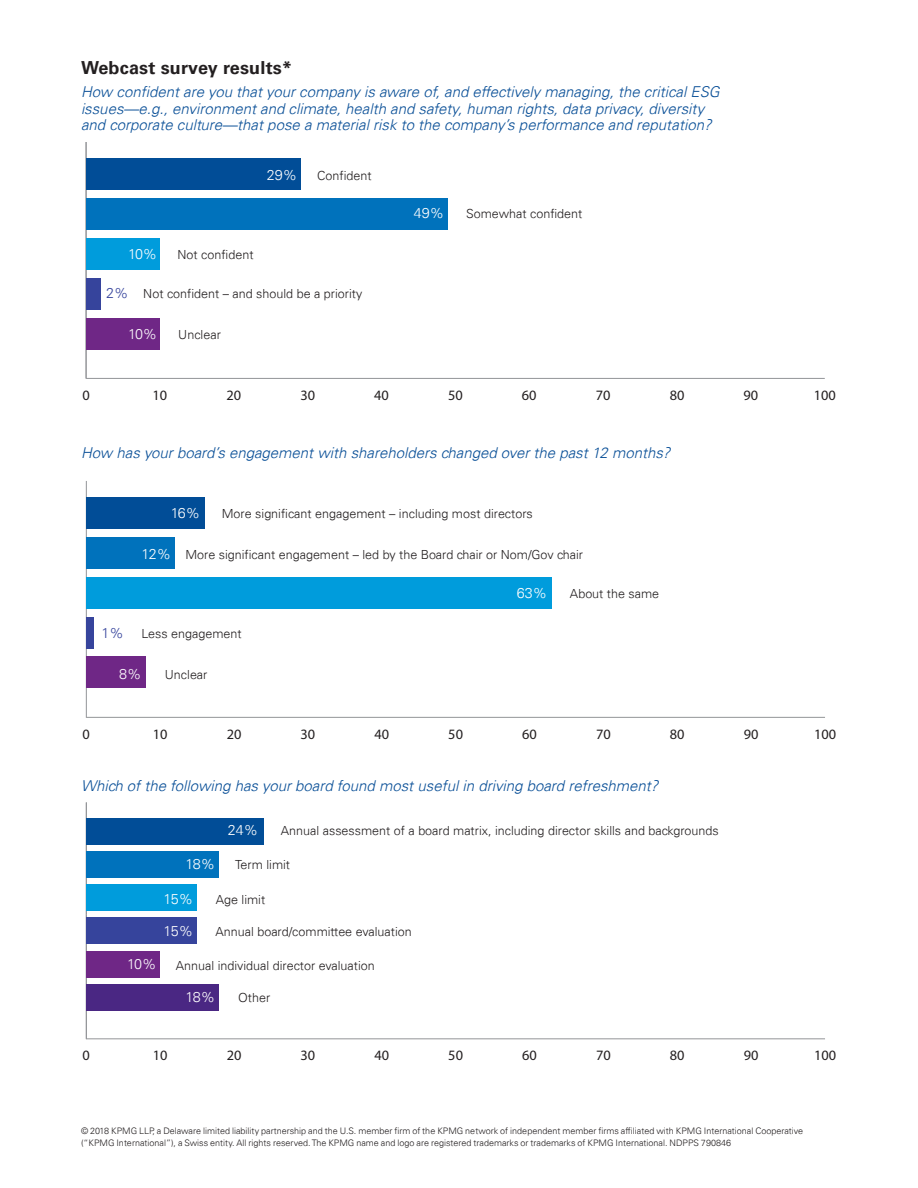
<style>
.page{position:relative;width:918px;height:1188px;background:#fff}
.page>*{position:absolute;margin:0;border:0;box-sizing:border-box;transform-origin:0 0}
.Bodycopy_10pt{font:700 18px "Univers 65";letter-spacing:.01em;color:#231f20}
.Bodycopy_10pt-2{font:italic 300 15px/16.5px "Univers 45";color:#094f97}
.t1{font:14.4px "Myriad Pro";color:#231f20}
.t2{font:300 14.4px "Univers 45";letter-spacing:-.05em;color:#fff}
.t3{font:300 14.4px "Univers 45";color:#36449c}
.t4{font:300 12.6px "Univers 45";color:#231f20}
.Legal_6pt{font:300 9px/12px "Univers 45";color:#231f20}
</style>
<div class="page">
<hr style="left:86px;top:717px;width:739px;height:1px;background:#939598">
<hr style="left:86px;top:481px;width:1px;height:237px;background:#939598">
<div style="left:86px;top:657px;width:59px;height:31px;background:#6f2786"></div>
<div style="left:86px;top:617px;width:8px;height:32px;background:#36449c"></div>
<div style="left:86px;top:577px;width:466px;height:32px;background:#009cdc"></div>
<div style="left:86px;top:537px;width:89px;height:32px;background:#0072bc"></div>
<div style="left:86px;top:497px;width:119px;height:32px;background:#014d97"></div>
<hr style="left:86px;top:378px;width:739px;height:1px;background:#939598">
<hr style="left:86px;top:142px;width:1px;height:236px;background:#939598">
<div style="left:86px;top:318px;width:74px;height:31px;background:#6f2786"></div>
<div style="left:86px;top:278px;width:15px;height:32px;background:#36449c"></div>
<div style="left:86px;top:238px;width:74px;height:32px;background:#009cdc"></div>
<div style="left:86px;top:198px;width:362px;height:32px;background:#0072bc"></div>
<div style="left:86px;top:158px;width:214px;height:32px;background:#014d97"></div>
<hr style="left:86px;top:1038px;width:739px;height:1px;background:#939598">
<hr style="left:86px;top:802px;width:1px;height:237px;background:#939598">
<div style="left:86px;top:984px;width:133px;height:27px;background:#4a2783"></div>
<div style="left:86px;top:951px;width:74px;height:26px;background:#6f2786"></div>
<div style="left:86px;top:918px;width:111px;height:26px;background:#36449c"></div>
<div style="left:86px;top:884px;width:111px;height:27px;background:#009cdc"></div>
<div style="left:86px;top:851px;width:133px;height:27px;background:#0072bc"></div>
<div style="left:86px;top:818px;width:178px;height:26px;background:#014d97"></div>
<p class="Bodycopy_10pt" style="left:81px;top:57px;width:213px">Webcast survey results*</p>
<p class="Bodycopy_10pt-2" style="left:81px;top:83px;width:640px">How confident are you that your company is aware of, and effectively managing, the critical ESG issues—e.g., environment and climate, health and safety, human rights, data privacy, diversity and corporate culture—that pose a material risk to the company’s performance and reputation?</p>
<p class="t2" style="left:267px;top:166px;width:32px">29%</p>
<p class="t4" style="left:317px;top:168px;width:56px">Confident</p>
<p class="t2" style="left:128px;top:245px;width:31px">10%</p>
<p class="t4" style="left:178px;top:247px;width:78px">Not confident</p>
<p class="t3" style="left:106px;top:284px;width:24px">2%</p>
<p class="t4" style="left:143px;top:286px;width:221px">Not confident – and should be a priority</p>
<p class="t2" style="left:128px;top:325px;width:31px">10%</p>
<p class="t4" style="left:178px;top:327px;width:44px">Unclear</p>
<p class="t2" style="left:414px;top:205px;width:32px">49%</p>
<p class="t4" style="left:466px;top:206px;width:118px">Somewhat confident</p>
<p class="t1" style="left:82px;top:386px;width:9px">0</p>
<p class="t1" style="left:153px;top:386px;width:16px">10</p>
<p class="t1" style="left:226px;top:386px;width:16px">20</p>
<p class="t1" style="left:300px;top:386px;width:16px">30</p>
<p class="t1" style="left:374px;top:386px;width:16px">40</p>
<p class="t1" style="left:448px;top:386px;width:16px">50</p>
<p class="t1" style="left:522px;top:386px;width:16px">60</p>
<p class="t1" style="left:596px;top:386px;width:16px">70</p>
<p class="t1" style="left:670px;top:386px;width:16px">80</p>
<p class="t1" style="left:744px;top:386px;width:16px">90</p>
<p class="t1" style="left:814px;top:386px;width:24px">100</p>
<p class="Bodycopy_10pt-2" style="left:81px;top:445px;width:591px">How has your board’s engagement with shareholders changed over the past 12 months?</p>
<p class="t2" style="left:171px;top:504px;width:31px">16%</p>
<p class="t4" style="left:222px;top:506px;width:313px">More significant engagement – including most directors</p>
<p class="t4" style="left:185px;top:547px;width:399px">More significant engagement – led by the Board chair or Nom/Gov chair</p>
<p class="t4" style="left:570px;top:586px;width:91px">About the same</p>
<p class="t4" style="left:141px;top:626px;width:102px">Less engagement</p>
<p class="t4" style="left:165px;top:667px;width:44px">Unclear</p>
<p class="t2" style="left:142px;top:545px;width:31px">12%</p>
<p class="t2" style="left:517px;top:584px;width:32px">63%</p>
<p class="t3" style="left:101px;top:624px;width:24px">1%</p>
<p class="t2" style="left:119px;top:665px;width:24px">8%</p>
<p class="t1" style="left:83px;top:725px;width:9px">0</p>
<p class="t1" style="left:153px;top:725px;width:16px">10</p>
<p class="t1" style="left:227px;top:725px;width:16px">20</p>
<p class="t1" style="left:301px;top:725px;width:16px">30</p>
<p class="t1" style="left:374px;top:725px;width:16px">40</p>
<p class="t1" style="left:448px;top:725px;width:16px">50</p>
<p class="t1" style="left:522px;top:725px;width:16px">60</p>
<p class="t1" style="left:596px;top:725px;width:16px">70</p>
<p class="t1" style="left:670px;top:725px;width:16px">80</p>
<p class="t1" style="left:744px;top:725px;width:16px">90</p>
<p class="t1" style="left:814px;top:725px;width:24px">100</p>
<p class="Bodycopy_10pt-2" style="left:81px;top:777px;width:579px">Which of the following has your board found most useful in driving board refreshment?</p>
<p class="t2" style="left:127px;top:956px;width:31px">10%</p>
<p class="t2" style="left:228px;top:822px;width:32px">24%</p>
<p class="t4" style="left:281px;top:823px;width:439px">Annual assessment of a board matrix, including director skills and backgrounds</p>
<p class="t4" style="left:235px;top:857px;width:57px">Term limit</p>
<p class="t2" style="left:185px;top:856px;width:31px">18%</p>
<p class="t2" style="left:164px;top:890px;width:31px">15%</p>
<p class="t2" style="left:164px;top:922px;width:31px">15%</p>
<p class="t4" style="left:216px;top:892px;width:51px">Age limit</p>
<p class="t4" style="left:216px;top:924px;width:198px">Annual board/committee evaluation</p>
<p class="t4" style="left:176px;top:958px;width:200px">Annual individual director evaluation</p>
<p class="t2" style="left:185px;top:988px;width:31px">18%</p>
<p class="t4" style="left:238px;top:990px;width:34px">Other</p>
<p class="t1" style="left:83px;top:1047px;width:9px">0</p>
<p class="t1" style="left:153px;top:1047px;width:16px">10</p>
<p class="t1" style="left:227px;top:1047px;width:16px">20</p>
<p class="t1" style="left:301px;top:1047px;width:16px">30</p>
<p class="t1" style="left:374px;top:1047px;width:16px">40</p>
<p class="t1" style="left:448px;top:1047px;width:16px">50</p>
<p class="t1" style="left:522px;top:1047px;width:16px">60</p>
<p class="t1" style="left:596px;top:1047px;width:16px">70</p>
<p class="t1" style="left:670px;top:1047px;width:16px">80</p>
<p class="t1" style="left:744px;top:1047px;width:16px">90</p>
<p class="t1" style="left:814px;top:1047px;width:24px">100</p>
<p class="Legal_6pt" style="left:81px;top:1125px;width:724px">© 2018 KPMG LLP, a Delaware limited liability partnership and the U.S. member firm of the KPMG network of independent member firms affiliated with KPMG International Cooperative (“KPMG International”), a Swiss entity. All rights reserved. The KPMG name and logo are registered trademarks or trademarks of KPMG International. NDPPS 790846</p>
</div>
